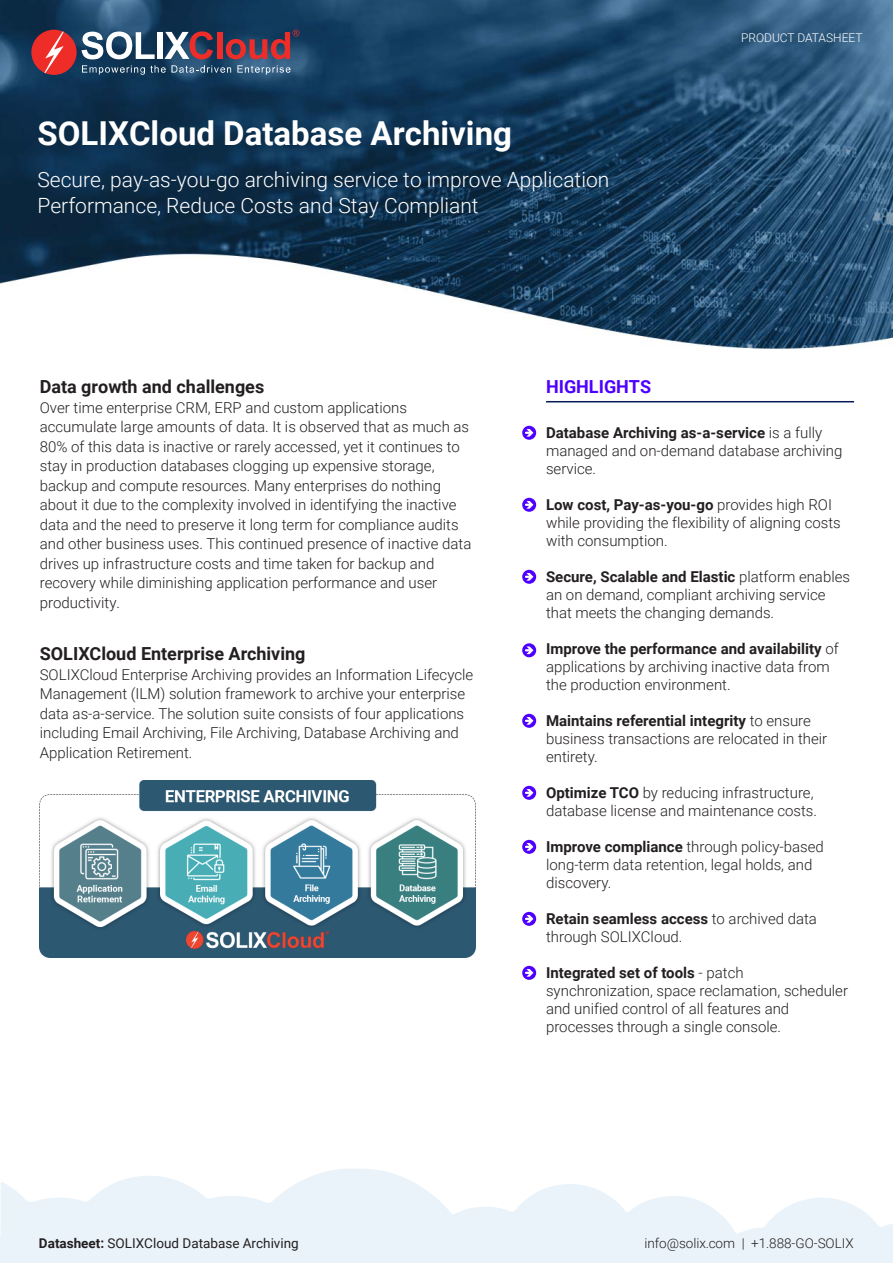
<style>
.page{position:relative;width:893px;height:1263px;background:#fff}
.page>*{position:absolute;margin:0;border:0;box-sizing:border-box;transform-origin:0 0}
.t1{font:700 33px "Roboto";color:#fff}
.t2{font:300 21px/25.2px "Roboto";color:#fff}
.t3{font:700 18px "Roboto";color:#231f20}
.t4{font:700 18px "Roboto";color:#4d00ff}
.t5{font:300 15px/18px "Roboto";color:#231f20}
.t6{font:13.5px "Roboto";color:#231f20}
.t7{font:300 13.5px "Roboto";color:#231f20}
.t8{font:300 12px "Roboto";color:#fff}
.s1{font-weight:700}
</style>
<div class="page">
<img style="left:0;top:0;width:893px;height:349px">
<svg style="left:0;top:1169px;width:893px;height:94px;fill:#eaf3f9"></svg>
<svg style="left:82px;top:32px;width:73px;height:27px"></svg>
<div style="left:157px;top:32px;width:6px;height:27px;background:#fff"></div>
<svg style="left:164px;top:31px;width:49px;height:28px"></svg>
<div style="left:217px;top:32px;width:5px;height:27px;background:#ee2d28"></div>
<svg style="left:226px;top:30px;width:73px;height:29px;background:#673b50"></svg>
<div style="left:31px;top:30px;width:46px;height:45px;background:#ee2d28;border-radius:50%"></div>
<svg style="left:44px;top:31px;width:20px;height:42px"></svg>
<svg style="left:82px;top:65px;width:149px;height:10px"></svg>
<svg style="left:237px;top:65px;width:54px;height:10px"></svg>
<div style="left:522px;top:426px;width:14px;height:14px;background:#4d00ff;border-radius:50%"></div>
<svg style="left:526px;top:429px;width:7px;height:8px"></svg>
<div style="left:522px;top:498px;width:14px;height:14px;background:#4d00ff;border-radius:50%"></div>
<svg style="left:526px;top:501px;width:7px;height:8px"></svg>
<div style="left:522px;top:570px;width:14px;height:14px;background:#4d00ff;border-radius:50%"></div>
<svg style="left:526px;top:573px;width:7px;height:8px"></svg>
<svg style="left:522px;top:643px;width:14px;height:14px"></svg>
<svg style="left:526px;top:646px;width:7px;height:8px"></svg>
<div style="left:522px;top:714px;width:14px;height:14px;background:#4d00ff;border-radius:50%"></div>
<svg style="left:526px;top:717px;width:7px;height:8px"></svg>
<div style="left:522px;top:786px;width:14px;height:14px;background:#4d00ff;border-radius:50%"></div>
<svg style="left:526px;top:789px;width:7px;height:8px"></svg>
<div style="left:522px;top:840px;width:14px;height:14px;background:#4d00ff;border-radius:50%"></div>
<svg style="left:526px;top:843px;width:7px;height:8px"></svg>
<div style="left:522px;top:912px;width:14px;height:14px;background:#4d00ff;border-radius:50%"></div>
<svg style="left:526px;top:915px;width:7px;height:8px"></svg>
<div style="left:522px;top:966px;width:14px;height:14px;background:#4d00ff;border-radius:50%"></div>
<svg style="left:526px;top:969px;width:7px;height:8px"></svg>
<hr style="left:546px;top:401px;width:308px;height:1px;background:#051956">
<img style="left:39px;top:781px;width:436px;height:176px">
<h1 class="t1" style="left:38px;top:111px;width:476px">SOLIXCloud Database Archiving</h1>
<h2 class="t2" style="left:38px;top:167px;width:573px">Secure, pay-as-you-go archiving service to improve Application<br>Performance, Reduce Costs and Stay Compliant</h2>
<p class="t8" style="left:741px;top:30px;width:123px">PRODUCT DATASHEET</p>
<p class="t3" style="left:40px;top:374px;width:226px">Data growth and challenges</p>
<p class="t5" style="left:40px;top:397px;width:433px;line-height:19.5px">Over time enterprise CRM, ERP and custom applications accumulate large amounts of data. It is observed that as much as 80% of this data is inactive or rarely accessed, yet it continues to stay in production databases clogging up expensive storage, backup and compute resources. Many enterprises do nothing about it due to the complexity involved in identifying the inactive data and the need to preserve it long term for compliance audits and other business uses. This continued presence of inactive data drives up infrastructure costs and time taken for backup and recovery while diminishing application performance and user productivity.</p>
<p class="t3" style="left:40px;top:641px;width:267px">SOLIXCloud Enterprise Archiving</p>
<p class="t5" style="left:40px;top:664px;width:435px;line-height:19.5px">SOLIXCloud Enterprise Archiving provides an Information Lifecycle Management (ILM) solution framework to archive your enterprise data as-a-service. The solution suite consists of four applications including Email Archiving, File Archiving, Database Archiving and Application Retirement.</p>
<p class="t4" style="left:546px;top:374px;width:107px">HIGHLIGHTS</p>
<p class="t5" style="left:546px;top:423px;width:298px"><span class="s1">Database Archiving as-a-service</span> is a fully managed and on-demand database archiving service.</p>
<p class="t5" style="left:546px;top:495px;width:296px"><span class="s1">Low cost, Pay-as-you-go</span> provides high ROI while providing the flexibility of aligning costs with consumption.</p>
<p class="t5" style="left:546px;top:567px;width:305px"><span class="s1">Secure, Scalable and Elastic</span> platform enables an on demand, compliant archiving service that meets the changing demands.</p>
<p class="t5" style="left:546px;top:639px;width:294px"><span class="s1">Improve the performance and availability</span> of applications by archiving inactive data from the production environment.</p>
<p class="t5" style="left:546px;top:711px;width:283px"><span class="s1">Maintains referential integrity</span> to ensure business transactions are relocated in their entirety.</p>
<p class="t5" style="left:546px;top:783px;width:273px"><span class="s1">Optimize TCO</span> by reducing infrastructure, database license and maintenance costs.</p>
<p class="t5" style="left:546px;top:837px;width:279px"><span class="s1">Improve compliance</span> through policy-based long-term data retention, legal holds, and discovery.</p>
<p class="t5" style="left:546px;top:909px;width:272px"><span class="s1">Retain seamless access</span> to archived data through SOLIXCloud.</p>
<p class="t5" style="left:546px;top:963px;width:304px"><span class="s1">Integrated set of tools</span> - patch synchronization, space reclamation, scheduler and unified control of all features and processes through a single console.</p>
<p class="t6" style="left:39px;top:1233px;width:261px"><span class="s1">Datasheet:</span> SOLIXCloud Database Archiving</p>
<p class="t7" style="left:644px;top:1233px;width:211px">info@solix.com | +1.888-GO-SOLIX</p>
</div>
